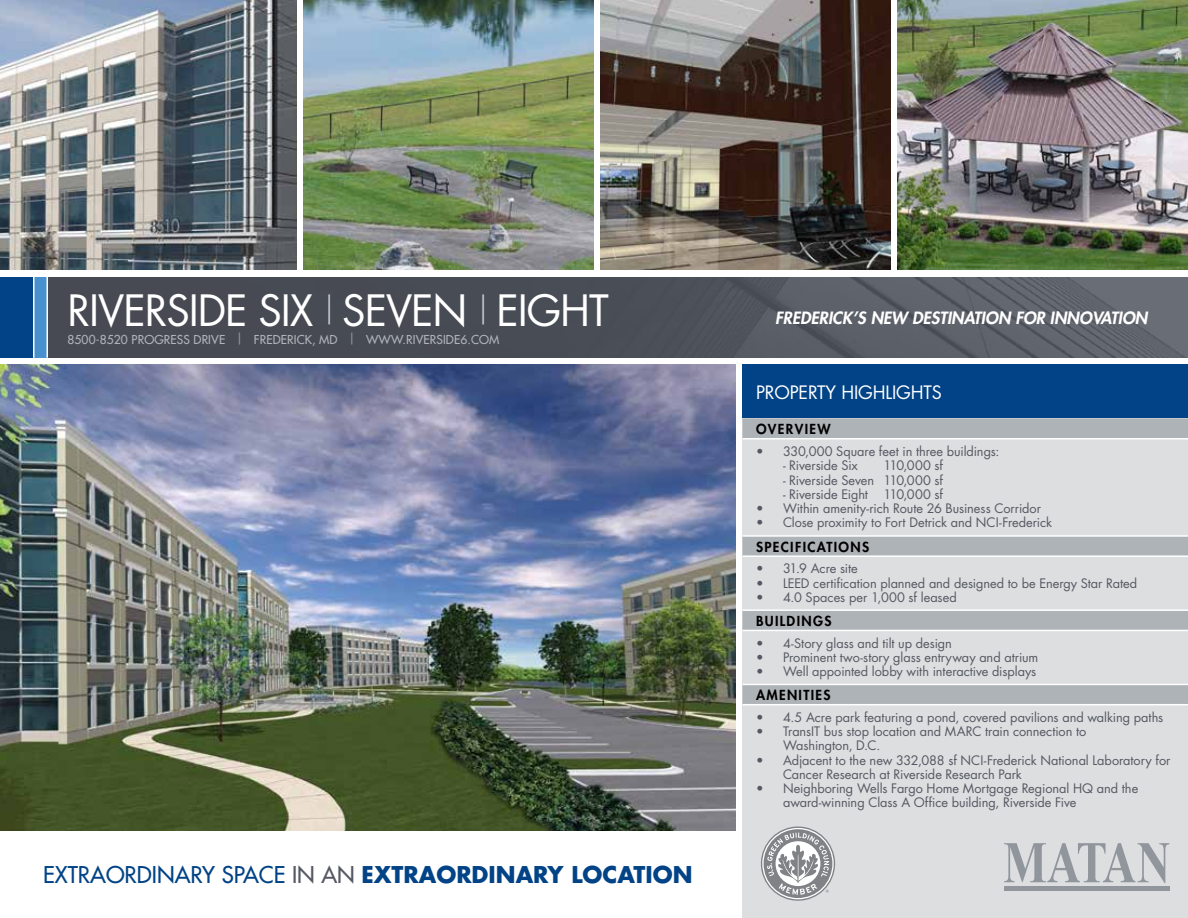
<style>
.page{position:relative;width:1188px;height:918px;background:#fff}
.page>*{position:absolute;margin:0;border:0;box-sizing:border-box;transform-origin:0 0}
.t1{font:42px "Futura Std";letter-spacing:-.025em;color:#fff}
.t2{font:700 22.5px "Futura Std";color:#014386}
.t3{font:18px "Futura Std";letter-spacing:-.01em;color:#fff}
.t4{font:italic 800 16.5px "Futura Std";color:#fff}
.t5{font:800 13.5px "Futura Std";letter-spacing:.1em;color:#000}
.t6{font:12.75px/14.2px "Futura Std";letter-spacing:-.005em;color:#545861}
.t7{font:500 12px "Futura Std";letter-spacing:.01em;color:#b1b5ba}
.s1{color:#91969d}
.s2{font-weight:500}
.s3{font-weight:500;color:#545861}
</style>
<div class="page">
<img style="left:48px;top:277px;width:1140px;height:81px">
<div style="left:0;top:277px;width:34px;height:81px;background:#014386"></div>
<div style="left:34px;top:277px;width:13px;height:81px;background:#4891ce"></div>
<img style="left:898px;top:0;width:290px;height:270px">
<img style="left:0;top:364px;width:736px;height:466px">
<img style="left:601px;top:0;width:290px;height:270px">
<img style="left:304px;top:0;width:290px;height:270px">
<img style="left:0;top:0;width:297px;height:270px">
<hr style="left:46px;top:277px;width:2px;height:81px;background:#fff">
<hr style="left:33px;top:277px;width:1px;height:81px;background:#fff">
<div style="left:742px;top:364px;width:446px;height:554px;background:#dcdee0"></div>
<div style="left:742px;top:364px;width:446px;height:54px;background:#014386"></div>
<svg style="left:742px;top:418px;width:446px;height:286px"></svg>
<hr style="left:742px;top:438px;width:446px;height:2px;background:#fff">
<hr style="left:742px;top:535px;width:446px;height:2px;background:#fff">
<hr style="left:742px;top:555px;width:446px;height:2px;background:#fff">
<hr style="left:742px;top:609px;width:446px;height:2px;background:#fff">
<hr style="left:742px;top:630px;width:446px;height:1px;background:#fff">
<hr style="left:742px;top:684px;width:446px;height:1px;background:#fff">
<hr style="left:742px;top:704px;width:446px;height:1px;background:#fff">
<svg style="left:1004px;top:843px;width:165px;height:40px"></svg>
<div style="left:1004px;top:886px;width:165px;height:5px;background:#91969d"></div>
<svg style="left:761px;top:826px;width:74px;height:75px"></svg>
<h1 class="t1" style="left:68px;top:283px;width:543px">RIVERSIDE SIX <sup>|</sup> SEVEN <sup>|</sup> EIGHT</h1>
<p class="t7" style="left:68px;top:332px;width:433px">8500-8520 PROGRESS DRIVE <span class="s1">|</span> FREDERICK, MD <span class="s1">|</span> WWW.RIVERSIDE6.COM</p>
<h2 class="t2" style="left:43px;top:860px;width:651px"><span class="s2">EXTRAORDINARY SPACE</span> <span class="s3">IN AN</span> EXTRAORDINARY LOCATION</h2>
<p class="t4" style="left:775px;top:308px;width:374px">FREDERICK’S NEW DESTINATION FOR INNOVATION</p>
<h3 class="t3" style="left:756px;top:381px;width:187px">PROPERTY HIGHLIGHTS</h3>
<p class="t5" style="left:756px;top:420px;width:76px">OVERVIEW</p>
<p class="t6" style="left:756px;top:444px;width:245px">• 330,000 Square feet in three buildings:</p>
<p class="t6" style="left:783px;top:459px;width:76px">- Riverside Six</p>
<p class="t6" style="left:884px;top:459px;width:61px">110,000 sf</p>
<p class="t6" style="left:783px;top:473px;width:162px">- Riverside Seven 110,000 sf</p>
<p class="t6" style="left:783px;top:487px;width:162px">- Riverside Eight 110,000 sf</p>
<p class="t6" style="left:756px;top:501px;width:286px">• Within amenity-rich Route 26 Business Corridor</p>
<p class="t6" style="left:756px;top:516px;width:298px">• Close proximity to Fort Detrick and NCI-Frederick</p>
<p class="t5" style="left:756px;top:538px;width:115px">SPECIFICATIONS</p>
<p class="t6" style="left:756px;top:562px;width:103px">• 31.9 Acre site</p>
<p class="t6" style="left:756px;top:576px;width:383px">• LEED certification planned and designed to be Energy Star Rated</p>
<p class="t6" style="left:756px;top:590px;width:202px">• 4.0 Spaces per 1,000 sf leased</p>
<p class="t5" style="left:756px;top:612px;width:77px">BUILDINGS</p>
<p class="t6" style="left:756px;top:636px;width:197px">• 4-Story glass and tilt up design</p>
<p class="t6" style="left:756px;top:650px;width:284px">• Prominent two-story glass entryway and atrium</p>
<p class="t6" style="left:756px;top:665px;width:282px">• Well appointed lobby with interactive displays</p>
<p class="t5" style="left:756px;top:687px;width:76px">AMENITIES</p>
<p class="t6" style="left:756px;top:710px;width:409px">• 4.5 Acre park featuring a pond, covered pavilions and walking paths</p>
<p class="t6" style="left:783px;top:725px;width:305px;text-indent:-27px">• TransIT bus stop location and MARC train connection to<br>Washington, D.C.</p>
<p class="t6" style="left:783px;top:753px;width:389px;text-indent:-27px">• Adjacent to the new 332,088 sf NCI-Frederick National Laboratory for<br>Cancer Research at Riverside Research Park</p>
<p class="t6" style="left:783px;top:782px;width:357px;text-indent:-27px">• Neighboring Wells Fargo Home Mortgage Regional HQ and the award-winning Class A Office building, Riverside Five</p>
</div>
